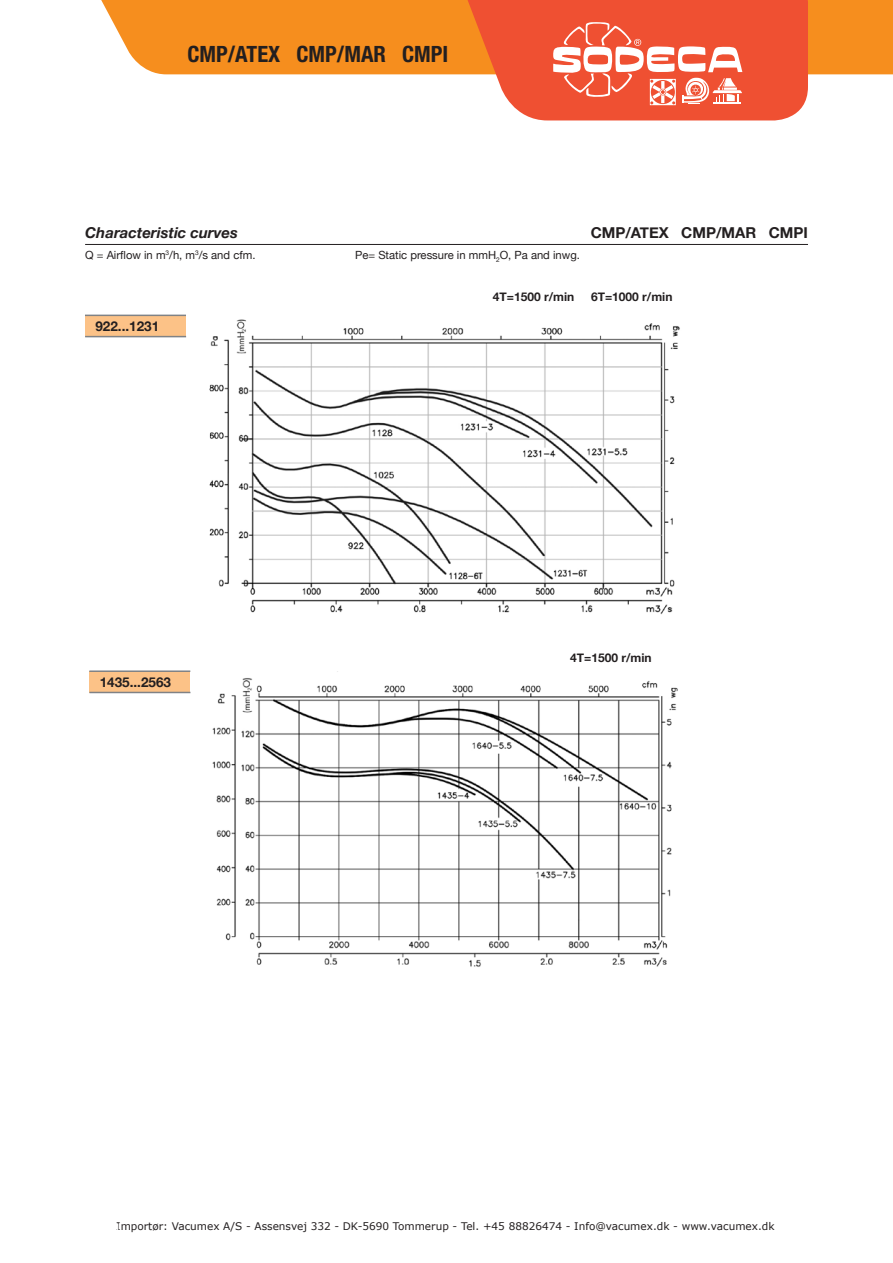
<style>
.page{position:relative;width:893px;height:1263px;background:#fff}
.page>*{position:absolute;margin:0;border:0;box-sizing:border-box;transform-origin:0 0}
.t1{font:700 condensed 22.5px "Helvetica Neue";color:#231f20}
.SUBTITOL{font:italic 700 15px "Helvetica Neue";color:#231f20}
.TAULA_TITOL{font:700 15px "Helvetica Neue";color:#231f20}
.TAULA_TITOL-2{font:700 13.5px "Helvetica Neue";color:#231f20}
.TAULA_TITOL-3{font:700 12px "Helvetica Neue";color:#231f20}
.TEXT_SUBTITOL8PT{font:11.25px "Helvetica Neue";color:#231f20}
.t2{font:10.5px "Verdana";color:#231f20}
</style>
<div class="page">
<div style="left:101px;top:0;width:792px;height:74px;background:#f68e1e"></div>
<svg style="left:456px;top:0;width:352px;height:120px;background:#f27053"></svg>
<img style="left:209px;top:319px;width:471px;height:296px">
<div style="left:85px;top:315px;width:101px;height:22px;background:#fcc287"></div>
<hr style="left:85px;top:315px;width:101px;height:1px;background:#808285">
<hr style="left:85px;top:336px;width:101px;height:1px;background:#808285">
<img style="left:212px;top:678px;width:466px;height:289px">
<div style="left:89px;top:671px;width:101px;height:21px;background:#fcc287"></div>
<hr style="left:89px;top:670px;width:101px;height:2px;background:#808285">
<hr style="left:89px;top:692px;width:101px;height:1px;background:#808285">
<hr style="left:85px;top:244px;width:723px;height:1px;background:#231f20">
<p class="t1" style="left:187px;top:40px;width:263px">CMP/ATEX CMP/MAR CMPI</p>
<p class="SUBTITOL" style="left:85px;top:221px;width:154px">Characteristic curves</p>
<p class="TEXT_SUBTITOL8PT" style="left:85px;top:247px;width:172px">Q = Airflow in m<sup>3</sup>/h, m<sup>3</sup>/s and cfm.</p>
<p class="TEXT_SUBTITOL8PT" style="left:355px;top:247px;width:226px">Pe= Static pressure in mmH<sub>2</sub>O, Pa and inwg.</p>
<p class="TAULA_TITOL" style="left:591px;top:221px;width:219px">CMP/ATEX CMP/MAR CMPI</p>
<p class="TAULA_TITOL-2" style="left:95px;top:316px;width:65px">922...1231</p>
<p class="TAULA_TITOL-2" style="left:100px;top:671px;width:73px">1435...2563</p>
<p class="TAULA_TITOL-3" style="left:493px;top:287px;width:83px">4T=1500 r/min</p>
<p class="TAULA_TITOL-3" style="left:591px;top:287px;width:83px">6T=1000 r/min</p>
<p class="TAULA_TITOL-3" style="left:570px;top:649px;width:83px">4T=1500 r/min</p>
<p class="t2" style="left:116px;top:1219px;width:660px">Importør: Vacumex A/S - Assensvej 332 - DK-5690 Tommerup - Tel. +45 88826474 - Info@vacumex.dk - www.vacumex.dk</p>
</div>
